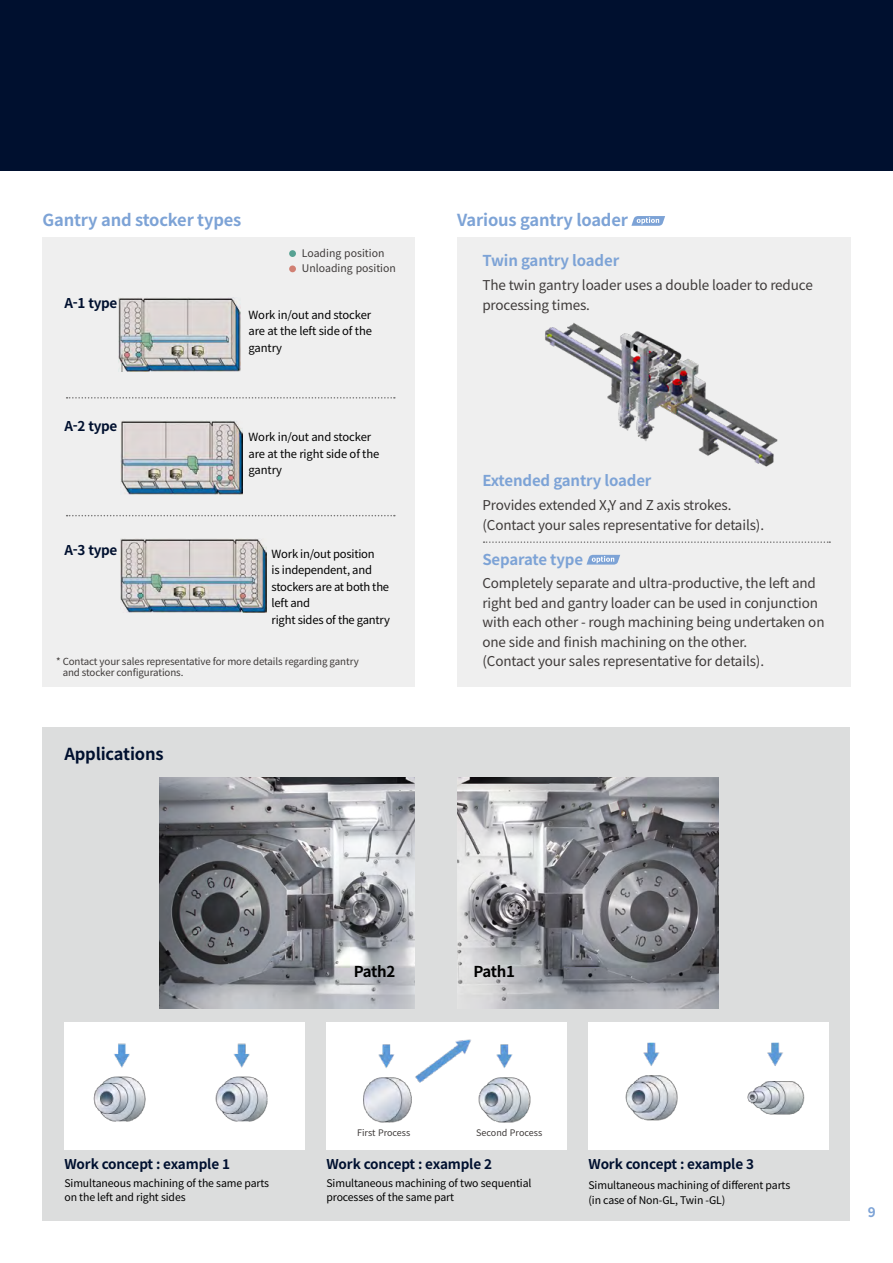
<style>
.page{position:relative;width:893px;height:1263px;background:#fff}
.page>*{position:absolute;margin:0;border:0;box-sizing:border-box;transform-origin:0 0}
.t1{font:700 16.5px "Noto Sans KR";letter-spacing:-.01em;color:#7da3d6}
.t2{font:700 16.5px "Noto Sans KR";letter-spacing:-.01em;color:#00102f}
.t3{font:700 15px "Noto Sans KR";letter-spacing:-.01em;color:#7da3d6}
.t4{font:700 15px "Noto Sans KR";letter-spacing:-.03em;color:#000}
.t5{font:13.5px/19.5px "Noto Sans KR";letter-spacing:-.01em;color:#3e3a39}
.t6{font:700 13.5px "Noto Sans KR";letter-spacing:-.01em;color:#00102f}
.t7{font:700 13.5px "Noto Sans KR";color:#7da3d6}
.t8{font:11.25px/16.5px "Noto Sans KR";letter-spacing:-.02em;color:#000}
.t9{font:10.5px/13.5px "Noto Sans KR";letter-spacing:-.01em;color:#000}
.t10{font:10.5px/15px "Noto Sans KR";color:#3e3a39}
.t11{font:9.75px/11.2px "Noto Sans KR";letter-spacing:-.01em;color:#3e3a39}
.t12{font:9px "Noto Sans KR";color:#3e3a39}
</style>
<div class="page">
<div style="left:457px;top:238px;width:393px;height:449px;background:#efefef"></div>
<img style="left:545px;top:323px;width:233px;height:144px">
<div style="left:0;top:0;width:893px;height:170px;background:#00102f"></div>
<div style="left:43px;top:238px;width:372px;height:449px;background:#efefef"></div>
<div style="left:289px;top:250px;width:7px;height:7px;background:#56a192;border-radius:50%"></div>
<div style="left:289px;top:265px;width:7px;height:7px;background:#d18073;border-radius:50%"></div>
<img style="left:118px;top:297px;width:122px;height:74px">
<img style="left:121px;top:421px;width:122px;height:74px">
<img style="left:121px;top:539px;width:145px;height:74px">
<svg style="left:631px;top:216px;width:34px;height:10px"></svg>
<div style="left:43px;top:727px;width:807px;height:493px;background:#dcdddd"></div>
<div style="left:64px;top:1022px;width:241px;height:128px;background:#fff"></div>
<img style="left:93px;top:1043px;width:175px;height:79px">
<div style="left:326px;top:1022px;width:241px;height:128px;background:#fff"></div>
<div style="left:588px;top:1022px;width:241px;height:128px;background:#fff"></div>
<img style="left:363px;top:1039px;width:168px;height:84px">
<img style="left:625px;top:1042px;width:180px;height:79px">
<img style="left:457px;top:777px;width:262px;height:231px">
<img style="left:159px;top:777px;width:256px;height:231px">
<svg style="left:67px;top:397px;width:328px;height:2px"></svg>
<svg style="left:67px;top:515px;width:328px;height:1px"></svg>
<svg style="left:586px;top:555px;width:34px;height:10px"></svg>
<svg style="left:484px;top:541px;width:346px;height:2px"></svg>
<p class="t1" style="left:43px;top:210px;width:200px">Gantry and stocker types</p>
<p class="t1" style="left:457px;top:210px;width:172px">Various gantry loader</p>
<p class="t6" style="left:64px;top:295px;width:54px">A-1 type</p>
<p class="t6" style="left:64px;top:419px;width:54px">A-2 type</p>
<p class="t10" style="left:302px;top:246px;width:96px">Loading position<br>Unloading position</p>
<p class="t8" style="left:249px;top:307px;width:125px;text-align:justify">Work in/out and stocker are at the left side of the gantry</p>
<p class="t8" style="left:249px;top:429px;width:132px">Work in/out and stocker are at the right side of the gantry</p>
<p class="t6" style="left:64px;top:542px;width:54px">A-3 type</p>
<p class="t8" style="left:272px;top:546px;width:120px">Work in/out position<br>is independent, and stockers are at both the left and<br>right sides of the gantry</p>
<p class="t11" style="left:63px;top:656px;width:298px;text-indent:-7px">* Contact your sales representative for more details regarding gantry and stocker configurations.</p>
<p class="t2" style="left:64px;top:745px;width:101px">Applications</p>
<p class="t3" style="left:482px;top:252px;width:138px">Twin gantry loader</p>
<p class="t5" style="left:482px;top:276px;width:332px">The twin gantry loader uses a double loader to reduce processing times.</p>
<p class="t3" style="left:482px;top:472px;width:171px">Extended gantry loader</p>
<p class="t5" style="left:482px;top:496px;width:283px">Provides extended X,Y and Z axis strokes. (Contact your sales representative for details).</p>
<p class="t3" style="left:482px;top:551px;width:102px">Separate type</p>
<p class="t5" style="left:482px;top:574px;width:344px">Completely separate and ultra-productive, the left and right bed and gantry loader can be used in conjunction with each other - rough machining being undertaken on one side and finish machining on the other.<br>(Contact your sales representative for details).</p>
<p class="t4" style="left:354px;top:963px;width:43px">Path2</p>
<p class="t4" style="left:473px;top:963px;width:43px">Path1</p>
<p class="t6" style="left:64px;top:1157px;width:167px">Work concept : example 1</p>
<p class="t9" style="left:64px;top:1177px;width:206px">Simultaneous machining of the same parts on the left and right sides</p>
<p class="t12" style="left:357px;top:1128px;width:55px">First Process</p>
<p class="t12" style="left:476px;top:1128px;width:68px">Second Process</p>
<p class="t6" style="left:326px;top:1157px;width:167px">Work concept : example 2</p>
<p class="t9" style="left:326px;top:1177px;width:207px">Simultaneous machining of two sequential processes of the same part</p>
<p class="t6" style="left:588px;top:1157px;width:167px">Work concept : example 3</p>
<p class="t9" style="left:588px;top:1177px;width:203px;line-height:15px">Simultaneous machining of different parts (in case of Non-GL, Twin -GL)</p>
<p class="t7" style="left:868px;top:1205px;width:9px">9</p>
</div>
